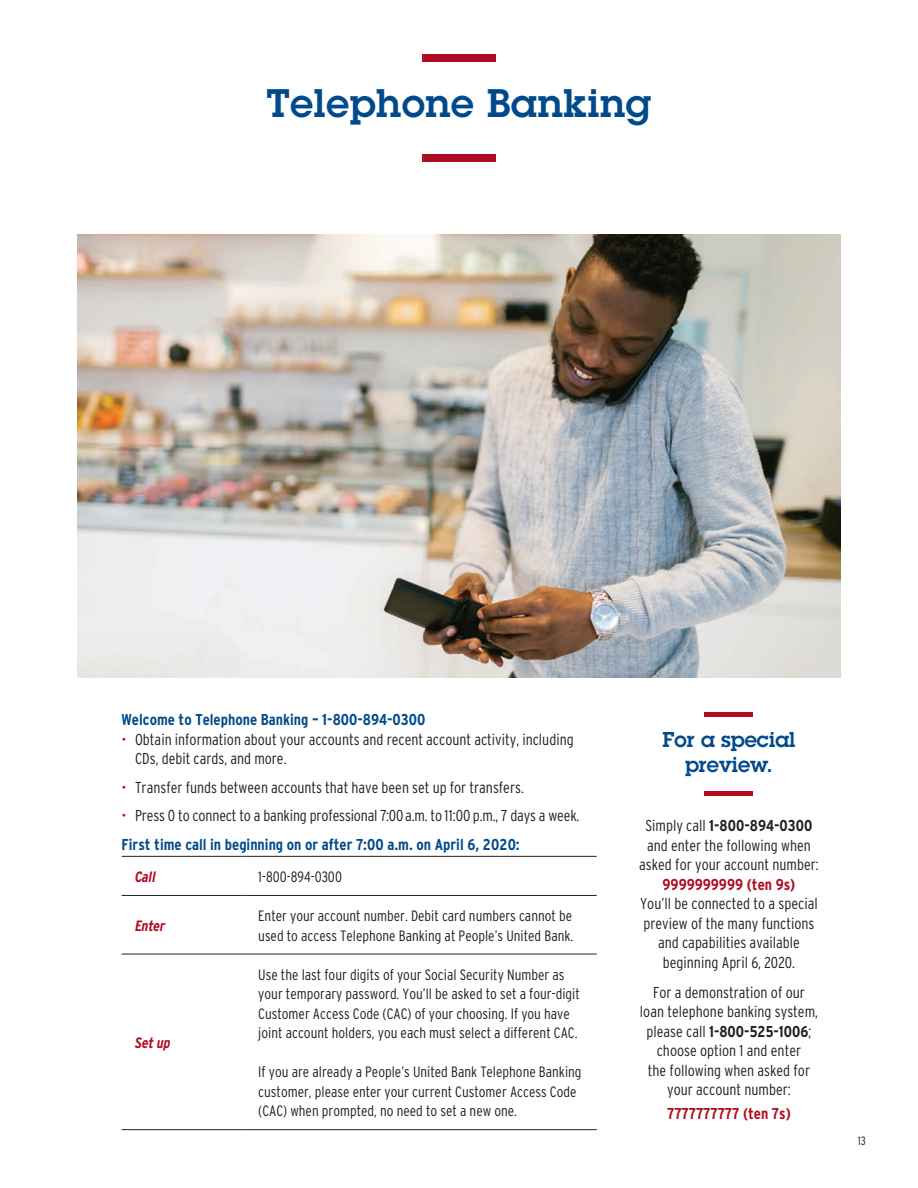
<style>
.page{position:relative;width:918px;height:1188px;background:#fff}
.page>*{position:absolute;margin:0;border:0;box-sizing:border-box;transform-origin:0 0}
.t1{font:600 39px "Lubalin Graph";letter-spacing:.02em;color:#004a8b}
.t2{font:600 21px/25.5px "Lubalin Graph";color:#004a8b;text-align:center}
.t3{font:300 condensed 15.75px/19.5px "Interstate";color:#231f20;text-align:center}
.t4{font:700 condensed 15.75px "Interstate";color:#004a8b}
.t5{font:700 condensed 15.75px "Interstate";color:#b00c22}
.t6{font:300 condensed 15px/19.5px "Interstate";color:#231f20}
.t7{font:italic 700 condensed 15px "Interstate";color:#b00c22}
.t8{font:300 condensed 12px "Interstate";color:#231f20}
.s1{color:#b00c22}
.s2{font-weight:700}
</style>
<div class="page">
<img style="left:78px;top:234px;width:762px;height:444px">
<hr style="left:705px;top:713px;width:48px;height:4px;background:#b00c22">
<hr style="left:705px;top:792px;width:48px;height:4px;background:#b00c22">
<div style="left:422px;top:54px;width:74px;height:8px;background:#b00c22"></div>
<div style="left:422px;top:154px;width:74px;height:7px;background:#b00c22"></div>
<hr style="left:122px;top:856px;width:123px;height:1px;background:#231f20">
<hr style="left:245px;top:856px;width:352px;height:1px;background:#231f20">
<hr style="left:122px;top:895px;width:123px;height:1px;background:#231f20">
<hr style="left:245px;top:895px;width:352px;height:1px;background:#231f20">
<hr style="left:122px;top:954px;width:123px;height:1px;background:#231f20">
<hr style="left:245px;top:954px;width:352px;height:1px;background:#231f20">
<hr style="left:122px;top:1129px;width:123px;height:1px;background:#231f20">
<hr style="left:245px;top:1129px;width:352px;height:1px;background:#231f20">
<p class="t1" style="left:266px;top:78px;width:387px">Telephone Banking</p>
<p class="t4" style="left:122px;top:711px;width:305px">Welcome to Telephone Banking – 1-800-894-0300</p>
<p class="t3" style="left:135px;top:730px;width:440px;text-align:left;text-indent:-14px"><span class="s1">•</span> Obtain information about your accounts and recent account activity, including<br>CDs, debit cards, and more.</p>
<p class="t3" style="left:122px;top:778px;width:404px"><span class="s1">•</span> Transfer funds between accounts that have been set up for transfers.</p>
<p class="t3" style="left:122px;top:806px;width:459px"><span class="s1">•</span> Press 0 to connect to a banking professional 7:00 a.m. to 11:00 p.m., 7 days a week.</p>
<p class="t4" style="left:122px;top:836px;width:400px">First time call in beginning on or after 7:00 a.m. on April 6, 2020:</p>
<p class="t7" style="left:135px;top:867px;width:22px">Call</p>
<p class="t6" style="left:258px;top:867px;width:85px">1-800-894-0300</p>
<p class="t7" style="left:135px;top:916px;width:32px">Enter</p>
<p class="t6" style="left:258px;top:906px;width:316px">Enter your account number. Debit card numbers cannot be used to access Telephone Banking at People’s United Bank.</p>
<p class="t7" style="left:135px;top:1033px;width:37px">Set up</p>
<p class="t6" style="left:258px;top:965px;width:323px">Use the last four digits of your Social Security Number as your temporary password. You’ll be asked to set a four-digit Customer Access Code (CAC) of your choosing. If you have joint account holders, you each must select a different CAC.</p>
<p class="t6" style="left:258px;top:1062px;width:325px">If you are already a People’s United Bank Telephone Banking customer, please enter your current Customer Access Code (CAC) when prompted, no need to set a new one.</p>
<p class="t2" style="left:662px;top:726px;width:135px">For a special preview.</p>
<p class="t3" style="left:639px;top:816px;width:181px">Simply call <span class="s2">1-800-894-0300 </span>and enter the following when asked for your account number:</p>
<p class="t5" style="left:663px;top:875px;width:134px">9999999999 (ten 9s)</p>
<p class="t3" style="left:640px;top:894px;width:179px">You’ll be connected to a special preview of the many functions and capabilities available beginning April 6, 2020.</p>
<p class="t3" style="left:640px;top:982px;width:180px">For a demonstration of our loan telephone banking system, please call <span class="s2">1-800-525-1006</span>; choose option 1 and enter<br>the following when asked for your account number:</p>
<p class="t5" style="left:667px;top:1105px;width:125px">7777777777 (ten 7s)</p>
<p class="t8" style="left:858px;top:1134px;width:10px">13</p>
</div>
